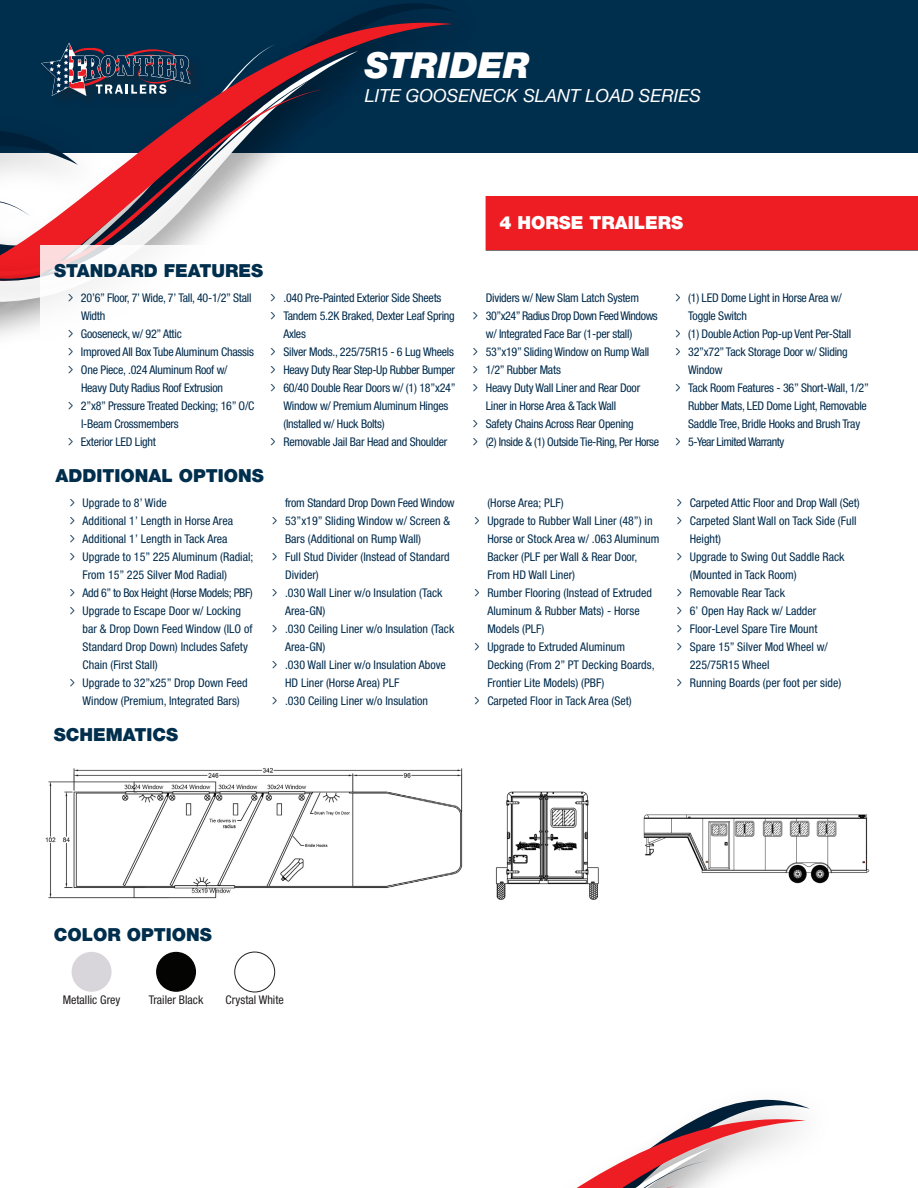
<style>
.page{position:relative;width:918px;height:1188px;background:#fff}
.page>*{position:absolute;margin:0;border:0;box-sizing:border-box;transform-origin:0 0}
.Default{font:italic 900 36px "Helvetica Neue LT Pro";letter-spacing:-.005em;color:#fff}
.Default-2{font:900 18px "Helvetica Neue LT Pro";color:#002e4d}
.Default-3{font:italic 18px "Helvetica Neue";color:#fff}
.Default-4{font:900 18px "Helvetica Neue LT Pro";color:#fff}
.t1{font:condensed 12px/18px "Helvetica Neue LT Pro";letter-spacing:-.01em;color:#002b4c}
.t2{font:condensed 12px "Helvetica Neue LT Pro";letter-spacing:-.03em;color:#002b4c}
.t3{font:condensed 12px/18px "Helvetica Neue LT Pro";letter-spacing:-.04em;color:#002b4c}
.t4{font:condensed 12px "Helvetica Neue LT Pro";color:#231f20}
</style>
<div class="page">
<div style="left:0;top:0;width:918px;height:153px;background:#002e4d"></div>
<img style="left:0;top:23px;width:413px;height:313px">
<img style="left:0;top:37px;width:410px;height:298px">
<img style="left:0;top:62px;width:380px;height:268px">
<svg style="left:0;top:89px;width:325px;height:190px"></svg>
<div style="left:41px;top:43px;width:164px;height:67px;background:#002d4c"></div>
<svg style="left:41px;top:43px;width:150px;height:53px"></svg>
<div style="left:486px;top:196px;width:432px;height:54px;background:#ee1d23"></div>
<div style="left:40px;top:245px;width:417px;height:100px;background:#fff"></div>
<svg style="left:576px;top:1099px;width:234px;height:89px"></svg>
<img style="left:45px;top:768px;width:418px;height:131px">
<img style="left:643px;top:814px;width:227px;height:70px">
<img style="left:495px;top:791px;width:104px;height:109px">
<div style="left:72px;top:952px;width:40px;height:40px;background:#d8d6da;border-radius:50%"></div>
<div style="left:156px;top:952px;width:40px;height:40px;background:#040503;border-radius:50%"></div>
<div style="left:235px;top:952px;width:40px;height:40px;border:1px solid #231f20;border-radius:50%"></div>
<p class="Default" style="left:365px;top:43px;width:167px">STRIDER</p>
<p class="Default-3" style="left:365px;top:83px;width:338px">LITE GOOSENECK SLANT LOAD SERIES</p>
<p class="Default-2" style="left:54px;top:259px;width:211px">STANDARD FEATURES</p>
<p class="t1" style="left:81px;top:289px;width:172px">20’6” Floor, 7’ Wide, 7’ Tall, 40-1/2” Stall<br>Width</p>
<p class="t1" style="left:81px;top:325px;width:102px">Gooseneck, w/ 92” Attic</p>
<p class="t1" style="left:81px;top:343px;width:175px">Improved All Box Tube Aluminum Chassis</p>
<p class="t1" style="left:81px;top:361px;width:148px">One Piece, .024 Aluminum Roof w/<br>Heavy Duty Radius Roof Extrusion</p>
<p class="t1" style="left:81px;top:397px;width:175px">2”x8” Pressure Treated Decking; 16” O/C<br>I-Beam Crossmembers</p>
<p class="t1" style="left:81px;top:433px;width:76px">Exterior LED Light</p>
<p class="Default-2" style="left:56px;top:465px;width:210px">ADDITIONAL OPTIONS</p>
<p class="t1" style="left:83px;top:494px;width:86px">Upgrade to 8’ Wide</p>
<p class="t1" style="left:83px;top:512px;width:152px">Additional 1’ Length in Horse Area</p>
<p class="t1" style="left:83px;top:530px;width:147px">Additional 1’ Length in Tack Area</p>
<p class="t1" style="left:83px;top:548px;width:172px">Upgrade to 15” 225 Aluminum (Radial;<br>From 15” 225 Silver Mod Radial)</p>
<p class="t2" style="left:83px;top:586px;width:172px">Add 6” to Box Height (Horse Models; PBF)</p>
<p class="t1" style="left:83px;top:602px;width:171px">Upgrade to Escape Door w/ Locking bar &amp; Drop Down Feed Window (ILO of<br>Standard Drop Down) Includes Safety<br>Chain (First Stall)</p>
<p class="t1" style="left:83px;top:674px;width:166px">Upgrade to 32”x25” Drop Down Feed<br>Window (Premium, Integrated Bars)</p>
<p class="Default-2" style="left:54px;top:724px;width:126px">SCHEMATICS</p>
<p class="t1" style="left:283px;top:289px;width:160px">.040 Pre-Painted Exterior Side Sheets</p>
<p class="t1" style="left:283px;top:307px;width:173px">Tandem 5.2K Braked, Dexter Leaf Spring<br>Axles</p>
<p class="t1" style="left:283px;top:343px;width:172px">Silver Mods., 225/75R15 - 6 Lug Wheels</p>
<p class="t2" style="left:283px;top:363px;width:173px">Heavy Duty Rear Step-Up Rubber Bumper</p>
<p class="t1" style="left:283px;top:379px;width:174px">60/40 Double Rear Doors w/ (1) 18”x24”<br>Window w/ Premium Aluminum Hinges (Installed w/ Huck Bolts)</p>
<p class="t1" style="left:283px;top:433px;width:165px">Removable Jail Bar Head and Shoulder</p>
<p class="t1" style="left:285px;top:494px;width:171px">from Standard Drop Down Feed Window</p>
<p class="t1" style="left:285px;top:512px;width:167px">53”x19” Sliding Window w/ Screen &amp;<br>Bars (Additional on Rump Wall)</p>
<p class="t1" style="left:285px;top:548px;width:166px">Full Stud Divider (Instead of Standard<br>Divider)</p>
<p class="t1" style="left:285px;top:584px;width:159px">.030 Wall Liner w/o Insulation (Tack<br>Area-GN)</p>
<p class="t1" style="left:285px;top:620px;width:171px">.030 Ceiling Liner w/o Insulation (Tack<br>Area-GN)</p>
<p class="t1" style="left:285px;top:656px;width:162px">.030 Wall Liner w/o Insulation Above<br>HD Liner (Horse Area) PLF</p>
<p class="t1" style="left:285px;top:692px;width:145px">.030 Ceiling Liner w/o Insulation</p>
<p class="Default-4" style="left:500px;top:212px;width:185px">4 HORSE TRAILERS</p>
<p class="t1" style="left:486px;top:289px;width:155px">Dividers w/ New Slam Latch System</p>
<p class="t3" style="left:486px;top:307px;width:174px">30”x24” Radius Drop Down Feed Windows w/ Integrated Face Bar (1-per stall)</p>
<p class="t1" style="left:486px;top:343px;width:165px">53”x19” Sliding Window on Rump Wall</p>
<p class="t1" style="left:486px;top:361px;width:77px">1/2” Rubber Mats</p>
<p class="t1" style="left:486px;top:379px;width:156px">Heavy Duty Wall Liner and Rear Door<br>Liner in Horse Area &amp; Tack Wall</p>
<p class="t1" style="left:486px;top:415px;width:150px">Safety Chains Across Rear Opening</p>
<p class="t2" style="left:486px;top:435px;width:175px">(2) Inside &amp; (1) Outside Tie-Ring, Per Horse</p>
<p class="t1" style="left:487px;top:494px;width:78px">(Horse Area; PLF)</p>
<p class="t1" style="left:487px;top:512px;width:174px">Upgrade to Rubber Wall Liner (48”) in<br>Horse or Stock Area w/ .063 Aluminum<br>Backer (PLF per Wall &amp; Rear Door,<br>From HD Wall Liner)</p>
<p class="t1" style="left:487px;top:584px;width:166px">Rumber Flooring (Instead of Extruded<br>Aluminum &amp; Rubber Mats) - Horse<br>Models (PLF)</p>
<p class="t1" style="left:487px;top:638px;width:169px">Upgrade to Extruded Aluminum<br>Decking (From 2” PT Decking Boards,<br>Frontier Lite Models) (PBF)</p>
<p class="t1" style="left:487px;top:692px;width:146px">Carpeted Floor in Tack Area (Set)</p>
<p class="t1" style="left:688px;top:289px;width:155px">(1) LED Dome Light in Horse Area w/<br>Toggle Switch</p>
<p class="t1" style="left:688px;top:325px;width:165px">(1) Double Action Pop-up Vent Per-Stall</p>
<p class="t1" style="left:688px;top:343px;width:161px">32”x72” Tack Storage Door w/ Sliding<br>Window</p>
<p class="t1" style="left:688px;top:379px;width:182px">Tack Room Features - 36” Short-Wall, 1/2”<br>Rubber Mats, LED Dome Light, Removable<br>Saddle Tree, Bridle Hooks and Brush Tray</p>
<p class="t3" style="left:688px;top:433px;width:98px">5-Year Limited Warranty</p>
<p class="t1" style="left:690px;top:494px;width:171px">Carpeted Attic Floor and Drop Wall (Set)</p>
<p class="t1" style="left:690px;top:512px;width:168px">Carpeted Slant Wall on Tack Side (Full<br>Height)</p>
<p class="t1" style="left:690px;top:548px;width:156px">Upgrade to Swing Out Saddle Rack (Mounted in Tack Room)</p>
<p class="t1" style="left:690px;top:584px;width:97px">Removable Rear Tack</p>
<p class="t1" style="left:690px;top:602px;width:128px">6’ Open Hay Rack w/ Ladder</p>
<p class="t1" style="left:690px;top:620px;width:129px">Floor-Level Spare Tire Mount</p>
<p class="t1" style="left:690px;top:638px;width:140px">Spare 15” Silver Mod Wheel w/<br>225/75R15 Wheel</p>
<p class="t1" style="left:690px;top:674px;width:153px">Running Boards (per foot per side)</p>
<p class="Default-2" style="left:54px;top:923px;width:160px">COLOR OPTIONS</p>
<p class="t4" style="left:63px;top:992px;width:59px">Metallic Grey</p>
<p class="t4" style="left:149px;top:992px;width:56px">Trailer Black</p>
<p class="t4" style="left:226px;top:992px;width:60px">Crystal White</p>
</div>
